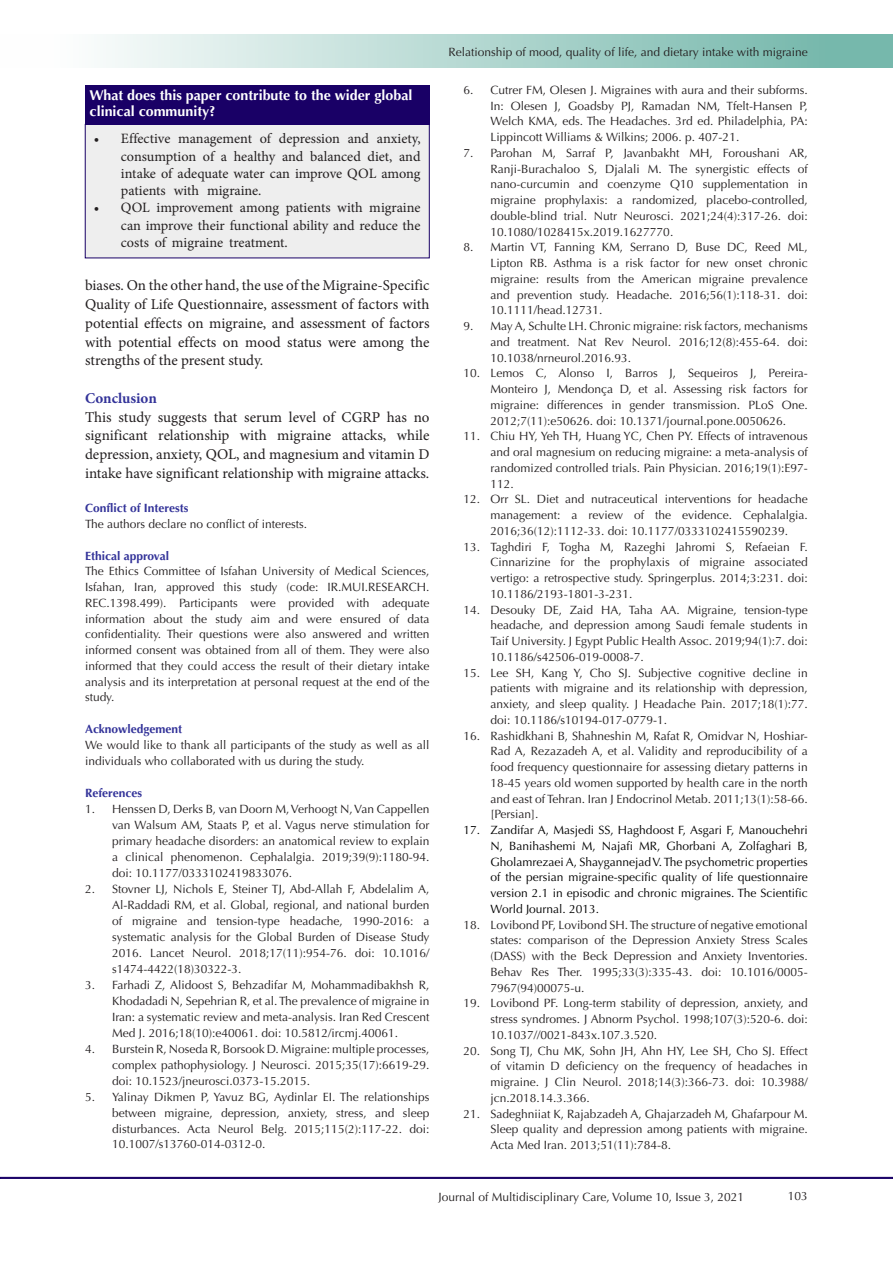
<style>
.page{position:relative;width:893px;height:1263px;background:#fff}
.page>*{position:absolute;margin:0;border:0;box-sizing:border-box;transform-origin:0 0}
.t1{font:15px/18.8px "Minion Pro";letter-spacing:-.005em;color:#231f20;text-align:justify}
.t2{font:700 15px "Minion Pro";color:#339}
.t3{font:14.25px/17.2px "Minion Pro";color:#231f20;text-align:justify}
.t4{font:700 14.25px/16.5px "Optima LT Std";color:#fff}
.t5{font:12px/15.8px "Optima LT Std";color:#231f20;text-align:justify}
.t6{font:12px/15.8px "Optima LT Std";color:#000;text-align:justify}
.t7{font:700 12px "Optima LT Std";color:#339}
.t8{font:12px "Optima LT Std";color:#211d1e}
</style>
<div class="page">
<hr style="left:0;top:1177px;width:893px;height:1px;background:#190066">
<div style="left:0;top:35px;width:892px;height:33px;background:linear-gradient(to right,#fff,#6db3a6)"></div>
<div style="left:85px;top:124px;width:344px;height:134px;background:#eee"></div>
<div style="left:85px;top:85px;width:344px;height:40px;background:#190066"></div>
<p class="t4" style="left:90px;top:87px;width:324px">What does this paper contribute to the wider global clinical community?</p>
<p class="t3" style="left:121px;top:130px;width:301px;text-indent:-27px">• Effective management of depression and anxiety, consumption of a healthy and balanced diet, and intake of adequate water can improve QOL among patients with migraine.</p>
<p class="t3" style="left:121px;top:199px;width:301px;text-indent:-27px">• QOL improvement among patients with migraine can improve their functional ability and reduce the costs of migraine treatment.</p>
<p class="t1" style="left:85px;top:276px;width:346px">biases. On the other hand, the use of the Migraine-Specific Quality of Life Questionnaire, assessment of factors with potential effects on migraine, and assessment of factors with potential effects on mood status were among the strengths of the present study.</p>
<p class="t2" style="left:85px;top:387px;width:73px">Conclusion</p>
<p class="t1" style="left:85px;top:407px;width:346px">This study suggests that serum level of CGRP has no significant relationship with migraine attacks, while depression, anxiety, QOL, and magnesium and vitamin D intake have significant relationship with migraine attacks.</p>
<p class="t7" style="left:85px;top:501px;width:105px">Conflict of Interests</p>
<p class="t8" style="left:85px;top:517px;width:224px">The authors declare no conflict of interests.</p>
<p class="t7" style="left:85px;top:548px;width:85px">Ethical approval</p>
<p class="t5" style="left:85px;top:563px;width:346px">The Ethics Committee of Isfahan University of Medical Sciences, Isfahan, Iran, approved this study (code: IR.MUI.RESEARCH.<br>REC.1398.499). Participants were provided with adequate information about the study aim and were ensured of data confidentiality. Their questions were also answered and written informed consent was obtained from all of them. They were also informed that they could access the result of their dietary intake analysis and its interpretation at personal request at the end of the study.</p>
<p class="t7" style="left:85px;top:722px;width:98px">Acknowledgement</p>
<p class="t5" style="left:85px;top:737px;width:346px">We would like to thank all participants of the study as well as all individuals who collaborated with us during the study.</p>
<p class="t7" style="left:85px;top:786px;width:58px">References</p>
<p class="t5" style="left:112px;top:801px;width:319px;text-indent:-27px">1. Henssen D, Derks B, van Doorn M, Verhoogt N, Van Cappellen van Walsum AM, Staats P, et al. Vagus nerve stimulation for primary headache disorders: an anatomical review to explain a clinical phenomenon. Cephalalgia. 2019;39(9):1180-94. doi: 10.1177/0333102419833076.</p>
<p class="t5" style="left:112px;top:881px;width:319px;text-indent:-27px">2. Stovner LJ, Nichols E, Steiner TJ, Abd-Allah F, Abdelalim A, Al-Raddadi RM, et al. Global, regional, and national burden of migraine and tension-type headache, 1990-2016: a systematic analysis for the Global Burden of Disease Study 2016. Lancet Neurol. 2018;17(11):954-76. doi: 10.1016/ s1474-4422(18)30322-3.</p>
<p class="t5" style="left:112px;top:977px;width:319px;text-indent:-27px">3. Farhadi Z, Alidoost S, Behzadifar M, Mohammadibakhsh R, Khodadadi N, Sepehrian R, et al. The prevalence of migraine in Iran: a systematic review and meta-analysis. Iran Red Crescent Med J. 2016;18(10):e40061. doi: 10.5812/ircmj.40061.</p>
<p class="t5" style="left:112px;top:1041px;width:319px;text-indent:-27px">4. Burstein R, Noseda R, Borsook D. Migraine: multiple processes, complex pathophysiology. J Neurosci. 2015;35(17):6619-29. doi: 10.1523/jneurosci.0373-15.2015.</p>
<p class="t5" style="left:112px;top:1089px;width:319px;text-indent:-27px">5. Yalinay Dikmen P, Yavuz BG, Aydinlar EI. The relationships between migraine, depression, anxiety, stress, and sleep disturbances. Acta Neurol Belg. 2015;115(2):117-22. doi:<br>10.1007/s13760-014-0312-0.</p>
<p class="t5" style="left:449px;top:44px;width:361px">Relationship of mood, quality of life, and dietary intake with migraine</p>
<p class="t5" style="left:490px;top:82px;width:319px;text-indent:-27px">6. Cutrer FM, Olesen J. Migraines with aura and their subforms.<br>In: Olesen J, Goadsby PJ, Ramadan NM, Tfelt-Hansen P, Welch KMA, eds. The Headaches. 3rd ed. Philadelphia, PA:<br>Lippincott Williams &amp; Wilkins; 2006. p. 407-21.</p>
<p class="t5" style="left:490px;top:145px;width:319px;text-indent:-27px">7. Parohan M, Sarraf P, Javanbakht MH, Foroushani AR, Ranji-Burachaloo S, Djalali M. The synergistic effects of nano-curcumin and coenzyme Q10 supplementation in migraine prophylaxis: a randomized, placebo-controlled, double-blind trial. Nutr Neurosci. 2021;24(4):317-26. doi:<br>10.1080/1028415x.2019.1627770.</p>
<p class="t5" style="left:490px;top:240px;width:319px;text-indent:-27px">8. Martin VT, Fanning KM, Serrano D, Buse DC, Reed ML, Lipton RB. Asthma is a risk factor for new onset chronic migraine: results from the American migraine prevalence and prevention study. Headache. 2016;56(1):118-31. doi:<br>10.1111/head.12731.</p>
<p class="t5" style="left:490px;top:318px;width:319px;text-indent:-27px">9. May A, Schulte LH. Chronic migraine: risk factors, mechanisms and treatment. Nat Rev Neurol. 2016;12(8):455-64. doi:<br>10.1038/nrneurol.2016.93.</p>
<p class="t5" style="left:490px;top:366px;width:319px;text-indent:-27px">10. Lemos C, Alonso I, Barros J, Sequeiros J, Pereira-Monteiro J, Mendonça D, et al. Assessing risk factors for migraine: differences in gender transmission. PLoS One.<br>2012;7(11):e50626. doi: 10.1371/journal.pone.0050626.</p>
<p class="t5" style="left:490px;top:429px;width:319px;text-indent:-27px">11. Chiu HY, Yeh TH, Huang YC, Chen PY. Effects of intravenous and oral magnesium on reducing migraine: a meta-analysis of randomized controlled trials. Pain Physician. 2016;19(1):E97- 112.</p>
<p class="t5" style="left:490px;top:492px;width:319px;text-indent:-27px">12. Orr SL. Diet and nutraceutical interventions for headache management: a review of the evidence. Cephalalgia.<br>2016;36(12):1112-33. doi: 10.1177/0333102415590239.</p>
<p class="t5" style="left:490px;top:539px;width:319px;text-indent:-27px">13. Taghdiri F, Togha M, Razeghi Jahromi S, Refaeian F.<br>Cinnarizine for the prophylaxis of migraine associated vertigo: a retrospective study. Springerplus. 2014;3:231. doi:<br>10.1186/2193-1801-3-231.</p>
<p class="t5" style="left:490px;top:602px;width:319px;text-indent:-27px">14. Desouky DE, Zaid HA, Taha AA. Migraine, tension-type headache, and depression among Saudi female students in Taif University. J Egypt Public Health Assoc. 2019;94(1):7. doi:<br>10.1186/s42506-019-0008-7.</p>
<p class="t5" style="left:490px;top:665px;width:319px;text-indent:-27px">15. Lee SH, Kang Y, Cho SJ. Subjective cognitive decline in patients with migraine and its relationship with depression, anxiety, and sleep quality. J Headache Pain. 2017;18(1):77. doi: 10.1186/s10194-017-0779-1.</p>
<p class="t5" style="left:490px;top:728px;width:319px;text-indent:-27px">16. Rashidkhani B, Shahneshin M, Rafat R, Omidvar N, Hoshiar-Rad A, Rezazadeh A, et al. Validity and reproducibility of a food frequency questionnaire for assessing dietary patterns in 18-45 years old women supported by health care in the north and east of Tehran. Iran J Endocrinol Metab. 2011;13(1):58-66. [Persian].</p>
<p class="t6" style="left:490px;top:822px;width:319px;text-indent:-27px">17. Zandifar A, Masjedi SS, Haghdoost F, Asgari F, Manouchehri N, Banihashemi M, Najafi MR, Ghorbani A, Zolfaghari B, Gholamrezaei A, Shaygannejad V. The psychometric properties of the persian migraine-specific quality of life questionnaire version 2.1 in episodic and chronic migraines. The Scientific World Journal. 2013.</p>
<p class="t5" style="left:490px;top:917px;width:319px;text-indent:-27px">18. Lovibond PF, Lovibond SH. The structure of negative emotional states: comparison of the Depression Anxiety Stress Scales (DASS) with the Beck Depression and Anxiety Inventories.<br>Behav Res Ther. 1995;33(3):335-43. doi: 10.1016/0005- 7967(94)00075-u.</p>
<p class="t5" style="left:490px;top:996px;width:319px;text-indent:-27px">19. Lovibond PF. Long-term stability of depression, anxiety, and stress syndromes. J Abnorm Psychol. 1998;107(3):520-6. doi:<br>10.1037//0021-843x.107.3.520.</p>
<p class="t5" style="left:490px;top:1043px;width:319px;text-indent:-27px">20. Song TJ, Chu MK, Sohn JH, Ahn HY, Lee SH, Cho SJ. Effect of vitamin D deficiency on the frequency of headaches in migraine. J Clin Neurol. 2018;14(3):366-73. doi: 10.3988/ jcn.2018.14.3.366.</p>
<p class="t5" style="left:490px;top:1106px;width:319px;text-indent:-27px">21. Sadeghniiat K, Rajabzadeh A, Ghajarzadeh M, Ghafarpour M.<br>Sleep quality and depression among patients with migraine.<br>Acta Med Iran. 2013;51(11):784-8.</p>
<p class="t5" style="left:439px;top:1189px;width:307px">Journal of Multidisciplinary Care, Volume 10, Issue 3, 2021</p>
<p class="t5" style="left:788px;top:1188px;width:22px">103</p>
</div>
